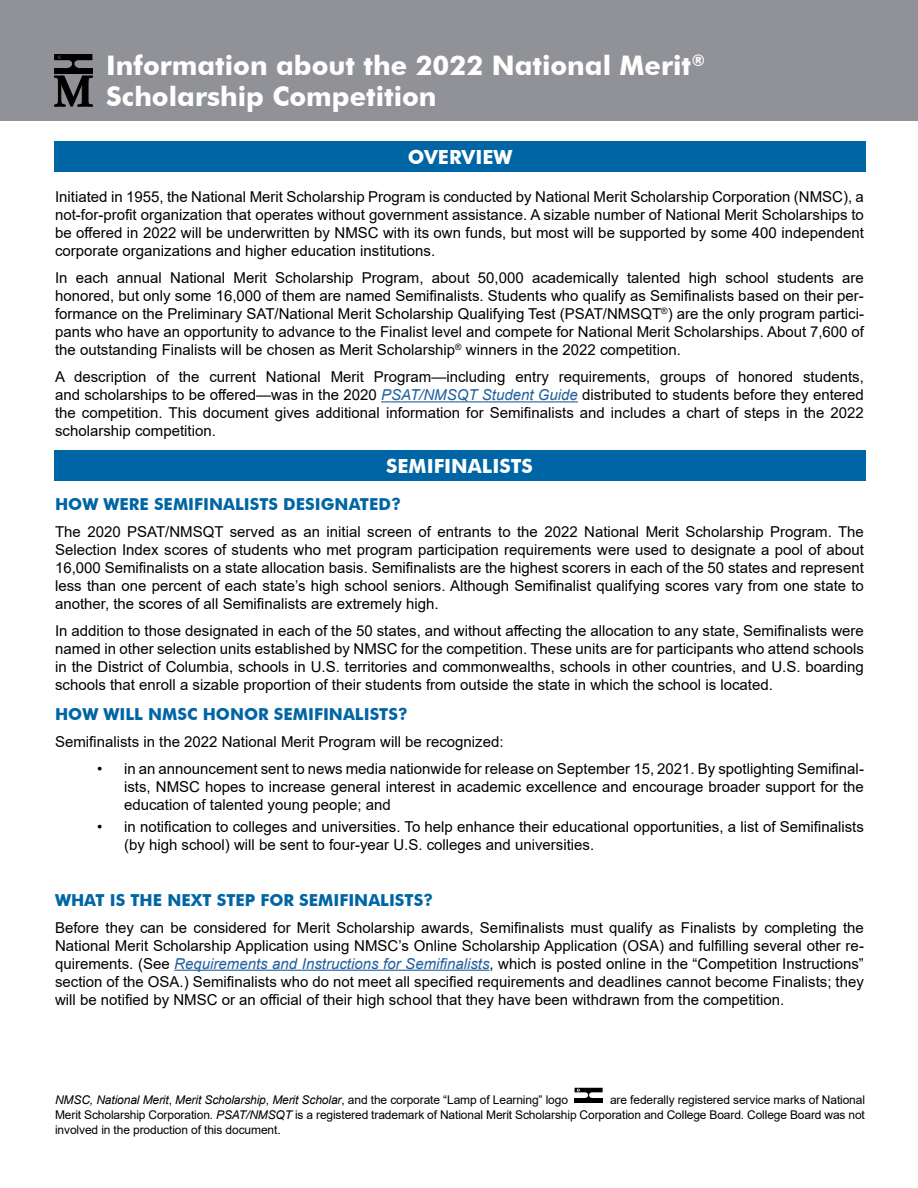
<style>
.page{position:relative;width:918px;height:1188px;background:#fff}
.page>*{position:absolute;margin:0;border:0;box-sizing:border-box;transform-origin:0 0}
.t1{font:700 27px/31.5px "Futura BT";color:#fff}
.t2{font:700 19.5px "Futura BT";color:#fff}
.t3{font:700 16.5px "Futura BT";color:#0065a4}
.t4{font:15px/18px "Arial";color:#000;text-align:justify}
.t5{font:12px/15px "Arial";letter-spacing:-.01em;color:#000;text-align:justify}
.t6{font:italic 12px "Arial";letter-spacing:-.01em;color:#000}
.s1{font-style:italic;color:#215e9e}
.s2{font-style:normal}
.s3{font-style:italic}
</style>
<div class="page">
<div style="left:0;top:0;width:918px;height:121px;background:#919297"></div>
<div style="left:55px;top:68px;width:37px;height:6px;background:#000"></div>
<hr style="left:575px;top:1099px;width:28px;height:4px;background:#000">
<svg style="left:575px;top:1088px;width:28px;height:10px"></svg>
<div style="left:55px;top:141px;width:811px;height:31px;background:#0065a4"></div>
<div style="left:54px;top:450px;width:811px;height:31px;background:#0065a4"></div>
<hr style="left:174px;top:970px;width:316px;height:1px;background:#215e9e">
<hr style="left:381px;top:401px;width:197px;height:1px;background:#215e9e">
<div style="left:54px;top:68px;width:37px;height:6px;background:#000"></div>
<svg style="left:54px;top:54px;width:38px;height:14px"></svg>
<svg style="left:54px;top:76px;width:39px;height:30px"></svg>
<h1 class="t1" style="left:106px;top:49px;width:600px">Information about the 2022 National Merit<sup>®<br></sup>Scholarship Competition</h1>
<h2 class="t2" style="left:408px;top:145px;width:106px">OVERVIEW</h2>
<p class="t4" style="left:55px;top:188px;width:810px">Initiated in 1955, the National Merit Scholarship Program is conducted by National Merit Scholarship Corporation (NMSC), a not-for-profit organization that operates without government assistance. A sizable number of National Merit Scholarships to be offered in 2022 will be underwritten by NMSC with its own funds, but most will be supported by some 400 independent corporate organizations and higher education institutions.</p>
<p class="t4" style="left:55px;top:269px;width:810px">In each annual National Merit Scholarship Program, about 50,000 academically talented high school students are honored, but only some 16,000 of them are named Semifinalists. Students who qualify as Semifinalists based on their per&shy;formance on the Preliminary SAT/National Merit Scholarship Qualifying Test (PSAT/NMSQT<sup>®</sup>) are the only program partici&shy;pants who have an opportunity to advance to the Finalist level and compete for National Merit Scholarships. About 7,600 of the outstanding Finalists will be chosen as Merit Scholarship<sup>®</sup> winners in the 2022 competition.</p>
<p class="t4" style="left:55px;top:368px;width:810px">A description of the current National Merit Program—including entry requirements, groups of honored students, and scholarships to be offered—was in the 2020 <span class="s1">PSAT/NMSQT Student Guide</span> distributed to students before they entered the competition. This document gives additional information for Semifinalists and includes a chart of steps in the 2022 scholarship competition.</p>
<h2 class="t2" style="left:386px;top:454px;width:148px">SEMIFINALISTS</h2>
<p class="t3" style="left:55px;top:494px;width:347px">HOW WERE SEMIFINALISTS DESIGNATED?</p>
<p class="t4" style="left:55px;top:522px;width:810px">The 2020 PSAT/NMSQT served as an initial screen of entrants to the 2022 National Merit Scholarship Program. The Selection Index scores of students who met program participation requirements were used to designate a pool of about 16,000 Semifinalists on a state allocation basis. Semifinalists are the highest scorers in each of the 50 states and represent less than one percent of each state’s high school seniors. Although Semifinalist qualifying scores vary from one state to another, the scores of all Semifinalists are extremely high.</p>
<p class="t4" style="left:55px;top:621px;width:810px">In addition to those designated in each of the 50 states, and without affecting the allocation to any state, Semifinalists were named in other selection units established by NMSC for the competition. These units are for participants who attend schools in the District of Columbia, schools in U.S. territories and commonwealths, schools in other countries, and U.S. boarding schools that enroll a sizable proportion of their students from outside the state in which the school is located.</p>
<p class="t3" style="left:55px;top:704px;width:354px">HOW WILL NMSC HONOR SEMIFINALISTS?</p>
<p class="t4" style="left:55px;top:732px;width:450px">Semifinalists in the 2022 National Merit Program will be recognized:</p>
<p class="t4" style="left:124px;top:759px;width:741px;text-indent:-27px">• in an announcement sent to news media nationwide for release on September 15, 2021. By spotlighting Semifinal&shy;ists, NMSC hopes to increase general interest in academic excellence and encourage broader support for the education of talented young people; and</p>
<p class="t4" style="left:124px;top:818px;width:741px;text-indent:-27px">• in notification to colleges and universities. To help enhance their educational opportunities, a list of Semifinalists (by high school) will be sent to four-year U.S. colleges and universities.</p>
<p class="t3" style="left:55px;top:890px;width:380px">WHAT IS THE NEXT STEP FOR SEMIFINALISTS?</p>
<p class="t4" style="left:55px;top:918px;width:810px">Before they can be considered for Merit Scholarship awards, Semifinalists must qualify as Finalists by completing the National Merit Scholarship Application using NMSC’s Online Scholarship Application (OSA) and fulfilling several other re&shy;quirements. (See <span class="s1">Requirements and Instructions for Semifinalists</span>, which is posted online in the “Competition Instructions” section of the OSA.) Semifinalists who do not meet all specified requirements and deadlines cannot become Finalists; they will be notified by NMSC or an official of their high school that they have been withdrawn from the competition.</p>
<p class="t6" style="left:55px;top:1092px;width:514px">NMSC, National Merit<span class="s2">,</span> Merit Scholarship<span class="s2">,</span> Merit Scholar<span class="s2">, and the corporate “Lamp of Learning” logo</span></p>
<p class="t5" style="left:55px;top:1092px;width:812px;text-indent:555px">are federally registered service marks of National Merit Scholarship Corporation. <span class="s3">PSAT/NMSQT</span> is a registered trademark of National Merit Scholarship Corporation and College Board. College Board was not involved in the production of this document.</p>
</div>
